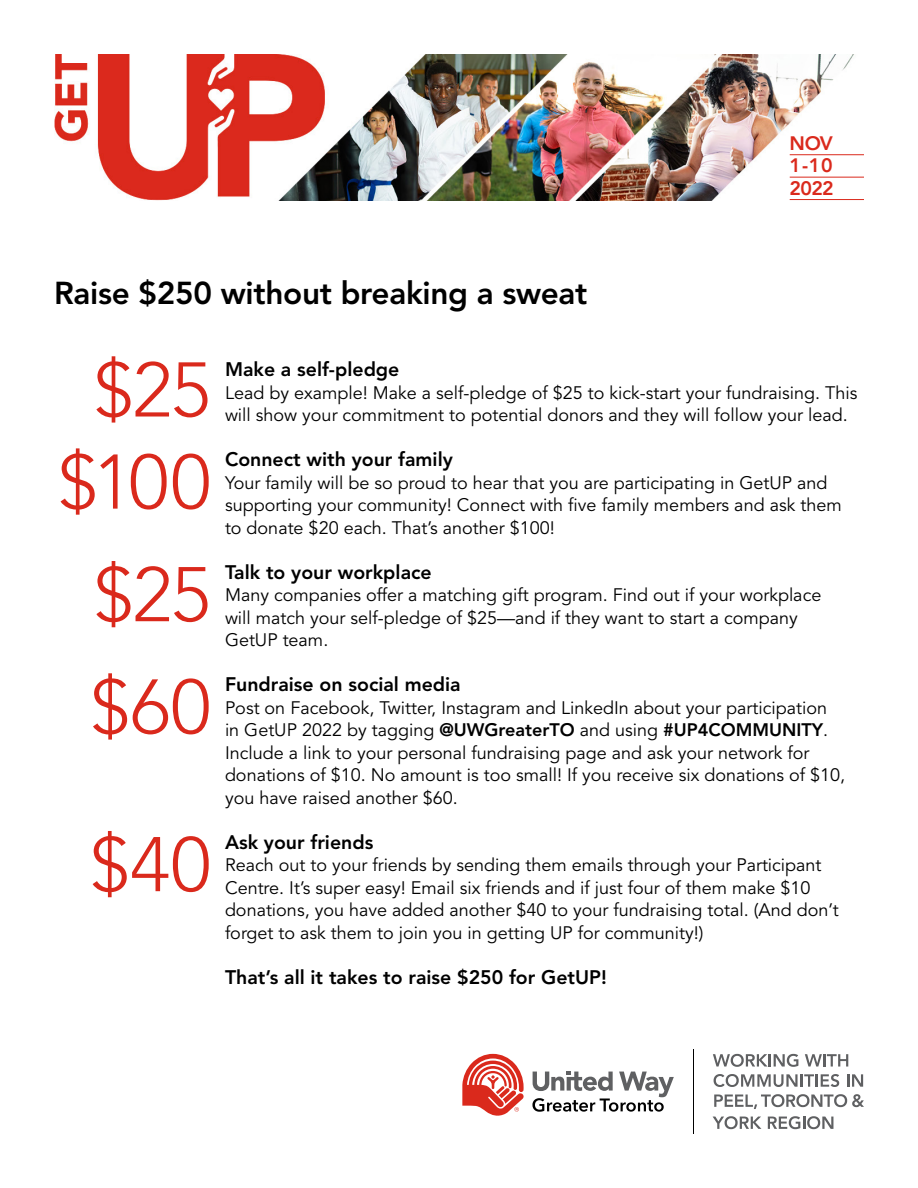
<style>
.page{position:relative;width:918px;height:1188px;background:#fff}
.page>*{position:absolute;margin:0;border:0;box-sizing:border-box;transform-origin:0 0}
.t1{font:300 76.5px/92.1px "Avenir LT Std";letter-spacing:-.005em;color:#da291c;text-align:center}
.t2{font:800 31.5px "Avenir LT Std";letter-spacing:-.01em;color:#000}
.t3{font:800 19.5px "Avenir LT Std";color:#000}
.t4{font:800 19.5px/22.5px "Avenir";letter-spacing:-.03em;color:#da291c;text-align:justify}
.t5{font:18px/22.5px "Avenir LT Std";color:#000}
.s1{font-weight:800}
</style>
<div class="page">
<svg style="left:462px;top:1054px;width:62px;height:62px"></svg>
<svg style="left:532px;top:1072px;width:142px;height:40px"></svg>
<svg style="left:713px;top:1054px;width:85px;height:13px"></svg>
<svg style="left:805px;top:1054px;width:43px;height:13px"></svg>
<svg style="left:714px;top:1074px;width:125px;height:13px"></svg>
<svg style="left:847px;top:1074px;width:16px;height:13px"></svg>
<svg style="left:714px;top:1094px;width:150px;height:15px"></svg>
<svg style="left:713px;top:1116px;width:48px;height:13px"></svg>
<svg style="left:768px;top:1116px;width:65px;height:13px"></svg>
<hr style="left:693px;top:1049px;width:1px;height:85px;background:#000">
<img style="left:54px;top:54px;width:804px;height:147px">
<hr style="left:790px;top:154px;width:74px;height:1px;background:#da291c">
<hr style="left:790px;top:177px;width:74px;height:1px;background:#da291c">
<hr style="left:790px;top:199px;width:74px;height:1px;background:#da291c">
<h2 class="t2" style="left:54px;top:275px;width:535px">Raise $250 without breaking a sweat</h2>
<p class="t4" style="left:790px;top:132px;width:46px">NOV 1-10<br>2022</p>
<h1 class="t1" style="left:58px;top:344px;width:154px">$25 $100</h1>
<h1 class="t1" style="left:90px;top:539px;width:122px;line-height:112.4px;text-align:left">$25 $60</h1>
<h1 class="t1" style="left:90px;top:819px;width:122px">$40</h1>
<p class="t3" style="left:225px;top:358px;width:176px">Make a self-pledge</p>
<p class="t5" style="left:225px;top:382px;width:634px">Lead by example! Make a self-pledge of $25 to kick-start your fundraising. This will show your commitment to potential donors and they will follow your lead.</p>
<p class="t3" style="left:225px;top:448px;width:229px">Connect with your family</p>
<p class="t5" style="left:225px;top:472px;width:618px">Your family will be so proud to hear that you are participating in GetUP and supporting your community! Connect with five family members and ask them to donate $20 each. That’s another $100!</p>
<p class="t3" style="left:225px;top:561px;width:208px">Talk to your workplace</p>
<p class="t5" style="left:225px;top:584px;width:598px">Many companies offer a matching gift program. Find out if your workplace will match your self-pledge of $25—and if they want to start a company<br>GetUP team.</p>
<p class="t3" style="left:225px;top:673px;width:237px">Fundraise on social media</p>
<p class="t5" style="left:225px;top:697px;width:622px">Post on Facebook, Twitter, Instagram and LinkedIn about your participation in GetUP 2022 by tagging <span class="s1">@UWGreaterTO</span> and using <span class="s1">#UP4COMMUNITY</span>.<br>Include a link to your personal fundraising page and ask your network for donations of $10. No amount is too small! If you receive six donations of $10, you have raised another $60.</p>
<p class="t3" style="left:225px;top:831px;width:150px">Ask your friends</p>
<p class="t5" style="left:225px;top:854px;width:615px">Reach out to your friends by sending them emails through your Participant Centre. It’s super easy! Email six friends and if just four of them make $10 donations, you have added another $40 to your fundraising total. (And don’t forget to ask them to join you in getting UP for community!)</p>
<p class="t3" style="left:225px;top:966px;width:383px">That’s all it takes to raise $250 for GetUP!</p>
</div>
